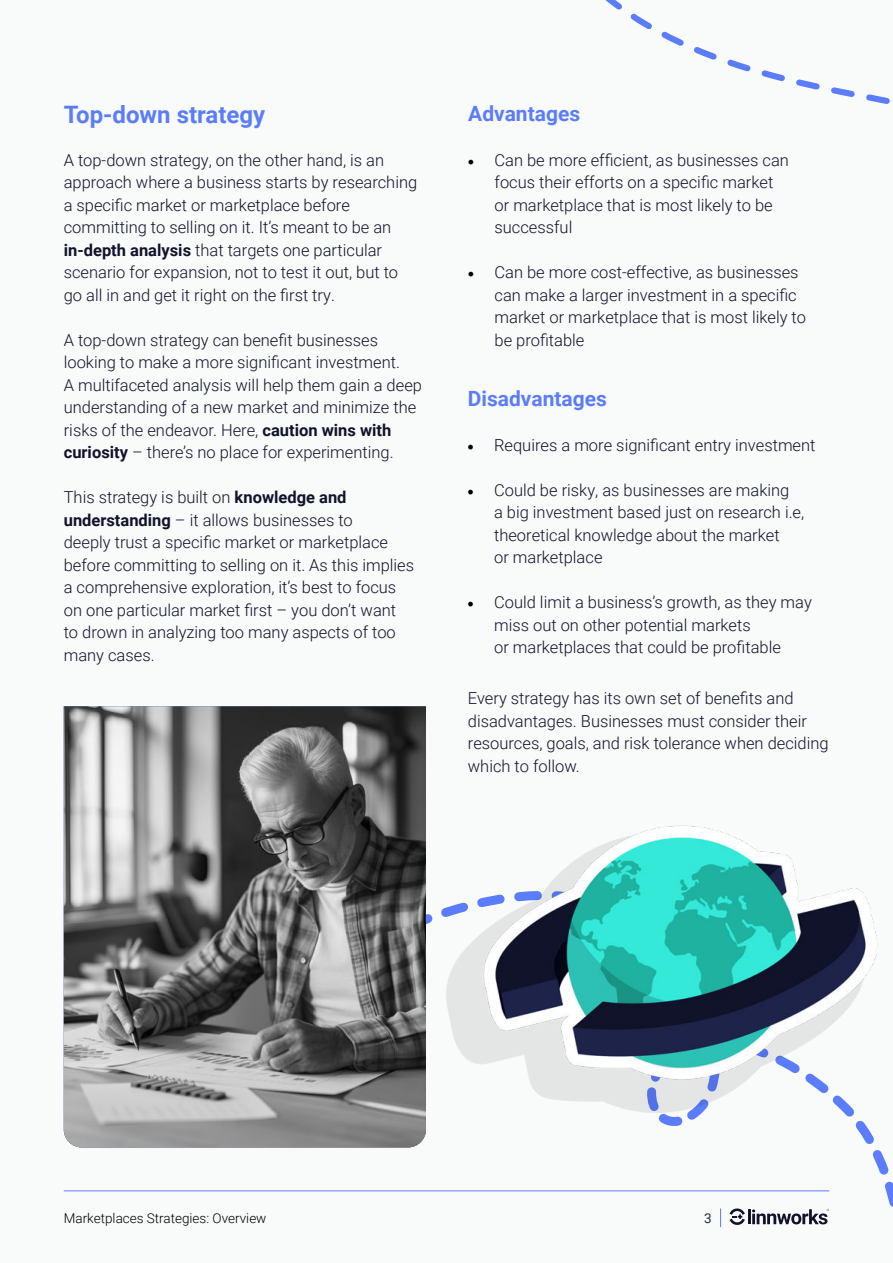
<style>
.page{position:relative;width:893px;height:1263px;background:#f9fafa}
.page>*{position:absolute;margin:0;border:0;box-sizing:border-box;transform-origin:0 0}
.t1{font:700 24px "Roboto";color:#5c7dfa}
.t2{font:700 21px "Roboto";color:#5c7dfa}
.t3{font:300 16.5px/22.5px "Roboto";color:#11132b}
.t4{font:300 13.5px "Roboto";color:#000}
.t5{font:13.5px "Roboto";color:#212b36}
.s1{font-weight:700}
.s2{font-family:"Minion Pro";font-weight:400;font-size:18px;color:#000}
</style>
<div class="page">
<svg style="left:605px;top:0;width:285px;height:104px"></svg>
<svg style="left:638px;top:1123px;width:255px;height:105px"></svg>
<hr style="left:64px;top:1190px;width:765px;height:1px;background:#5c7dfa">
<svg style="left:64px;top:706px;width:362px;height:441px;background:#7b7b7b"></svg>
<img style="left:412px;top:763px;width:466px;height:360px">
<h1 class="t1" style="left:64px;top:105px;width:203px">Top-down strategy</h1>
<p class="t3" style="left:64px;top:150px;width:355px">A top-down strategy, on the other hand, is an approach where a business starts by researching a specific market or marketplace before committing to selling on it. It’s meant to be an <span class="s1">in-depth analysis</span> that targets one particular scenario for expansion, not to test it out, but to go all in and get it right on the first try.</p>
<p class="t3" style="left:64px;top:328px;width:360px">A top-down strategy can benefit businesses looking to make a more significant investment.<br>A multifaceted analysis will help them gain a deep understanding of a new market and minimize the risks of the endeavor. Here, <span class="s1">caution wins with curiosity</span> – there’s no place for experimenting.</p>
<p class="t3" style="left:64px;top:485px;width:352px">This strategy is built on <span class="s1">knowledge and understanding</span> – it allows businesses to<br>deeply trust a specific market or marketplace before committing to selling on it. As this implies a comprehensive exploration, it’s best to focus on one particular market first – you don’t want to drown in analyzing too many aspects of too many cases.</p>
<p class="t2" style="left:468px;top:105px;width:113px">Advantages</p>
<p class="t3" style="left:494px;top:148px;width:296px;text-indent:-27px"><span class="s2">•</span> Can be more efficient, as businesses can focus their efforts on a specific market or marketplace that is most likely to be successful</p>
<p class="t3" style="left:494px;top:262px;width:313px;text-indent:-27px"><span class="s2">•</span> Can be more cost-effective, as businesses can make a larger investment in a specific market or marketplace that is most likely to be profitable</p>
<p class="t2" style="left:468px;top:390px;width:141px">Disadvantages</p>
<p class="t3" style="left:467px;top:433px;width:350px"><span class="s2">•</span> Requires a more significant entry investment</p>
<p class="t3" style="left:494px;top:480px;width:312px;text-indent:-27px"><span class="s2">•</span> Could be risky, as businesses are making<br>a big investment based just on research i.e, theoretical knowledge about the market<br>or marketplace</p>
<p class="t3" style="left:494px;top:592px;width:319px;text-indent:-27px"><span class="s2">•</span> Could limit a business’s growth, as they may miss out on other potential markets<br>or marketplaces that could be profitable</p>
<p class="t3" style="left:468px;top:686px;width:362px">Every strategy has its own set of benefits and disadvantages. Businesses must consider their resources, goals, and risk tolerance when deciding which to follow.</p>
<p class="t4" style="left:64px;top:1212px;width:204px">Marketplaces Strategies: Overview</p>
<p class="t5" style="left:704px;top:1212px;width:9px">3</p>
</div>
